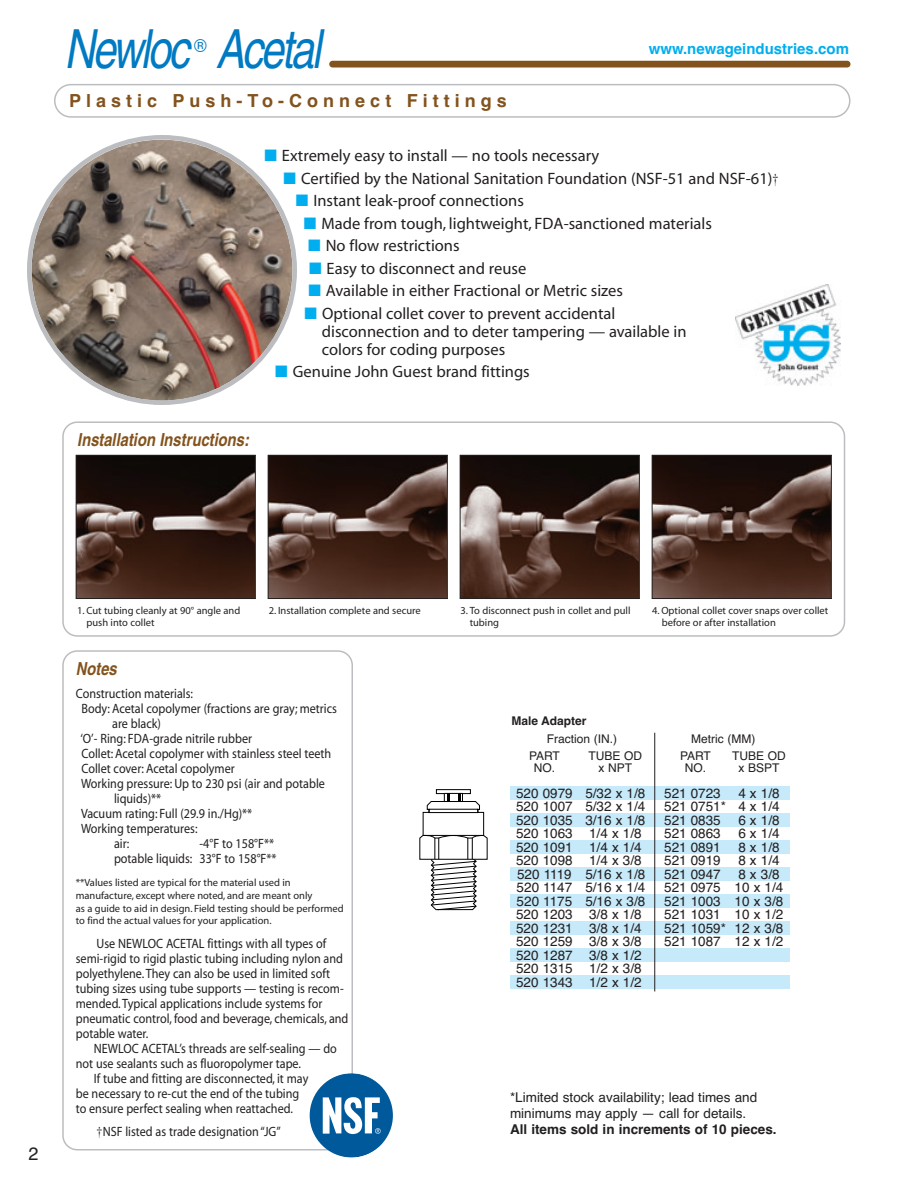
<style>
.page{position:relative;width:918px;height:1188px;background:#fff}
.page>*{position:absolute;margin:0;border:0;box-sizing:border-box;transform-origin:0 0}
.t1{font:italic 54px "Helvetica";color:#007ac2;scale:.78 1}
.t2{font:700 18px "Helvetica";letter-spacing:.28em;color:#83531d}
.t3{font:italic 700 18px "Helvetica";color:#83531d;scale:.82 1}
.t4{font:18px "Helvetica";color:#007ac2;scale:.95 1}
.t5{font:18px "Helvetica";color:#231f20}
.t6{font:16.5px/18px "Myriad";color:#231f20}
.t7{font:700 15px "Helvetica";color:#00aeef}
.t8{font:13.5px/15px "Myriad";color:#231f20;text-align:right;scale:.9 1}
.t9{font:13.5px/13.5px "Helvetica";color:#231f20}
.t10{font:700 13.5px "Helvetica";color:#231f20}
.t11{font:12px/12px "Helvetica";color:#231f20;text-align:center}
.t12{font:700 12px "Helvetica";color:#231f20}
.t13{font:10.5px/12.6px "Myriad";color:#231f20}
.s1{color:#00aeef}
.s2{font-family:"Times";font-size:15px}
.s3{font-family:"Times"}
</style>
<div class="page">
<div style="left:329px;top:61px;width:522px;height:7px;background:#83531d;border-radius:3px"></div>
<svg style="left:54px;top:84px;width:797px;height:34px"></svg>
<svg style="left:27px;top:135px;width:270px;height:270px"></svg>
<img style="left:736px;top:284px;width:104px;height:101px">
<svg style="left:62px;top:421px;width:783px;height:216px"></svg>
<img style="left:78px;top:457px;width:176px;height:140px">
<div style="left:76px;top:455px;width:180px;height:144px;border:1px solid #231f20"></div>
<img style="left:270px;top:457px;width:176px;height:140px">
<div style="left:268px;top:455px;width:180px;height:144px;border:1px solid #231f20"></div>
<img style="left:462px;top:457px;width:176px;height:140px">
<div style="left:460px;top:455px;width:180px;height:144px;border:1px solid #231f20"></div>
<img style="left:654px;top:457px;width:176px;height:140px">
<div style="left:652px;top:455px;width:180px;height:144px;border:1px solid #231f20"></div>
<svg style="left:419px;top:789px;width:69px;height:121px"></svg>
<div style="left:510px;top:786px;width:280px;height:13px;background:#c6eafa"></div>
<div style="left:510px;top:813px;width:280px;height:13px;background:#c6eafa"></div>
<div style="left:510px;top:840px;width:280px;height:13px;background:#c6eafa"></div>
<div style="left:510px;top:867px;width:280px;height:13px;background:#c6eafa"></div>
<div style="left:510px;top:894px;width:280px;height:13px;background:#c6eafa"></div>
<div style="left:510px;top:921px;width:280px;height:13px;background:#c6eafa"></div>
<div style="left:510px;top:948px;width:280px;height:13px;background:#c6eafa"></div>
<div style="left:510px;top:975px;width:280px;height:13px;background:#c6eafa"></div>
<hr style="left:654px;top:733px;width:1px;height:258px;background:#231f20">
<svg style="left:62px;top:650px;width:291px;height:500px"></svg>
<svg style="left:310px;top:1073px;width:83px;height:85px"></svg>
<h1 class="t1" style="left:64px;top:29px;width:342px">Newloc Acetal</h1>
<h2 class="t4" style="left:194px;top:39px;width:15px">®</h2>
<h2 class="t2" style="left:69px;top:95px;width:439px">Plastic Push-To-Connect Fittings</h2>
<p class="t7" style="left:649px;top:43px;width:202px">www.newageindustries.com</p>
<p class="t6" style="left:264px;top:148px;width:337px"><span class="s1">■</span> Extremely easy to install — no tools necessary</p>
<p class="t6" style="left:284px;top:171px;width:496px"><span class="s1">■</span> Certified by the National Sanitation Foundation (NSF-51 and NSF-61)<span class="s2">†</span></p>
<p class="t6" style="left:296px;top:193px;width:230px"><span class="s1">■</span> Instant leak-proof connections</p>
<p class="t6" style="left:304px;top:216px;width:410px"><span class="s1">■</span> Made from tough, lightweight, FDA-sanctioned materials</p>
<p class="t6" style="left:308px;top:238px;width:153px"><span class="s1">■</span> No flow restrictions</p>
<p class="t6" style="left:309px;top:261px;width:219px"><span class="s1">■</span> Easy to disconnect and reuse</p>
<p class="t6" style="left:308px;top:283px;width:316px"><span class="s1">■</span> Available in either Fractional or Metric sizes</p>
<p class="t6" style="left:322px;top:306px;width:366px;text-indent:-17px"><span class="s1">■</span> Optional collet cover to prevent accidental disconnection and to deter tampering — available in colors for coding purposes</p>
<p class="t6" style="left:275px;top:364px;width:256px"><span class="s1">■</span> Genuine John Guest brand fittings</p>
<h2 class="t3" style="left:77px;top:432px;width:215px">Installation Instructions:</h2>
<h2 class="t5" style="left:28px;top:1147px;width:12px">2</h2>
<p class="t13" style="left:86px;top:605px;width:155px;text-indent:-9px">1. Cut tubing cleanly at 90° angle and push into collet</p>
<p class="t13" style="left:269px;top:605px;width:153px">2. Installation complete and secure</p>
<p class="t13" style="left:470px;top:605px;width:162px;text-indent:-9px">3. To disconnect push in collet and pull tubing</p>
<p class="t13" style="left:662px;top:605px;width:168px;text-indent:-10px">4. Optional collet cover snaps over collet before or after installation</p>
<h2 class="t3" style="left:76px;top:662px;width:55px">Notes</h2>
<p class="t8" style="left:76px;top:687px;width:132px">Construction materials:</p>
<p class="t8" style="left:81px;top:702px;width:286px">Body: Acetal copolymer (fractions are gray; metrics</p>
<p class="t8" style="left:112px;top:717px;width:56px">are black)</p>
<p class="t8" style="left:80px;top:732px;width:192px">‘O’- Ring: FDA-grade nitrile rubber</p>
<p class="t8" style="left:81px;top:747px;width:279px">Collet: Acetal copolymer with stainless steel teeth</p>
<p class="t8" style="left:81px;top:762px;width:172px">Collet cover: Acetal copolymer</p>
<p class="t8" style="left:81px;top:777px;width:273px">Working pressure: Up to 230 psi (air and potable</p>
<p class="t8" style="left:114px;top:792px;width:54px">liquids)**</p>
<p class="t8" style="left:81px;top:807px;width:192px">Vacuum rating: Full (29.9 in./Hg)**</p>
<p class="t8" style="left:81px;top:822px;width:131px">Working temperatures:</p>
<p class="t8" style="left:114px;top:837px;width:19px">air:</p>
<p class="t8" style="left:114px;top:837px;width:182px">-4°F to 158°F**<br>potable liquids: 33°F to 158°F**</p>
<p class="t13" style="left:76px;top:877px;width:269px">**Values listed are typical for the material used in manufacture, except where noted, and are meant only<br>as a guide to aid in design. Field testing should be performed to find the actual values for your application.</p>
<p class="t8" style="left:76px;top:937px;width:304px;text-align:left;text-indent:21px">Use NEWLOC ACETAL fittings with all types of semi-rigid to rigid plastic tubing including nylon and polyethylene. They can also be used in limited soft tubing sizes using tube supports — testing is recom&shy;mended. Typical applications include systems for pneumatic control, food and beverage, chemicals, and potable water.</p>
<p class="t8" style="left:94px;top:1042px;width:272px">NEWLOC ACETAL’s threads are self-sealing — do</p>
<p class="t8" style="left:76px;top:1057px;width:252px">not use sealants such as fluoropolymer tape.</p>
<p class="t8" style="left:94px;top:1072px;width:240px">If tube and fitting are disconnected, it may</p>
<p class="t8" style="left:76px;top:1087px;width:250px">be necessary to re-cut the end of the tubing</p>
<p class="t8" style="left:76px;top:1102px;width:243px">to ensure perfect sealing when reattached.</p>
<p class="t8" style="left:97px;top:1125px;width:206px"><span class="s3">†</span>NSF listed as trade designation “JG”</p>
<p class="t12" style="left:511px;top:717px;width:77px">Male Adapter</p>
<p class="t11" style="left:547px;top:734px;width:72px">Fraction (IN.)</p>
<p class="t11" style="left:691px;top:734px;width:66px">Metric (MM)</p>
<p class="t11" style="left:589px;top:751px;width:55px">TUBE OD x NPT</p>
<p class="t9" style="left:585px;top:788px;width:62px">5/32 x 1/8<br>5/32 x 1/4<br>3/16 x 1/8<br>1/4 x 1/8<br>1/4 x 1/4<br>1/4 x 3/8<br>5/16 x 1/8<br>5/16 x 1/4<br>5/16 x 3/8<br>3/8 x 1/8<br>3/8 x 1/4<br>3/8 x 3/8<br>3/8 x 1/2<br>1/2 x 3/8<br>1/2 x 1/2</p>
<p class="t11" style="left:732px;top:751px;width:55px">TUBE OD x BSPT</p>
<p class="t9" style="left:735px;top:788px;width:50px">4 x 1/8<br>4 x 1/4<br>6 x 1/8<br>6 x 1/4<br>8 x 1/8<br>8 x 1/4<br>8 x 3/8<br>10 x 1/4<br>10 x 3/8<br>10 x 1/2<br>12 x 3/8<br>12 x 1/2</p>
<p class="t11" style="left:529px;top:751px;width:32px">PART<br>NO.</p>
<p class="t9" style="left:516px;top:788px;width:58px;text-align:justify">520 0979<br>520 1007<br>520 1035<br>520 1063<br>520 1091<br>520 1098<br>520 1119<br>520 1147<br>520 1175<br>520 1203<br>520 1231<br>520 1259<br>520 1287<br>520 1315<br>520 1343</p>
<p class="t11" style="left:680px;top:751px;width:32px">PART<br>NO.</p>
<p class="t9" style="left:664px;top:788px;width:63px">521 0723<br>521 0751*<br>521 0835<br>521 0863<br>521 0891<br>521 0919<br>521 0947<br>521 0975<br>521 1003<br>521 1031<br>521 1059*<br>521 1087</p>
<p class="t9" style="left:510px;top:1090px;width:249px;line-height:16.2px">*Limited stock availability; lead times and minimums may apply — call for details.</p>
<p class="t10" style="left:510px;top:1124px;width:268px">All items sold in increments of 10 pieces.</p>
</div>
